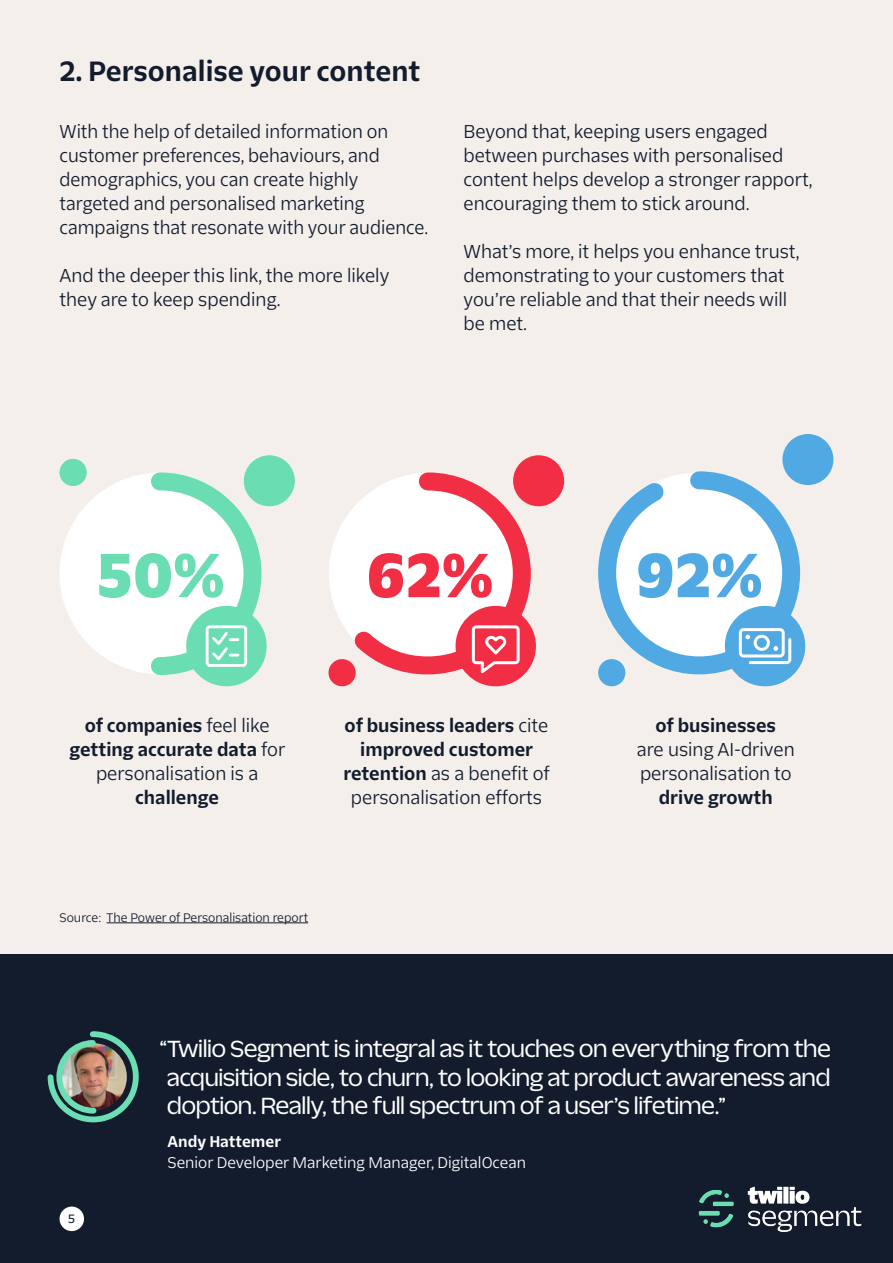
<style>
.page{position:relative;width:893px;height:1263px;background:#f5efec}
.page>*{position:absolute;margin:0;border:0;box-sizing:border-box;transform-origin:0 0}
.t1{font:800 60.15px "Twilio Sans Text";color:#6addb2}
.t2{font:800 60.15px "Twilio Sans Text";color:#f22e45}
.t3{font:800 60.15px "Twilio Sans Text";color:#51a9e3}
.t4{font:700 27px "Twilio Sans Text";color:#121c2d}
.t5{font:500 22.5px/28.5px "Twilio Sans Display";letter-spacing:.035em;color:#fff;text-align:justify}
.t6{font:18px/24px "Twilio Sans Text";color:#121c2d}
.t7{font:700 18px/24px "Twilio Sans Text";color:#121c2d;text-align:center}
.t8{font:15px "Twilio Sans Text";color:#fff}
.t9{font:700 15px "Twilio Sans Text";color:#fff}
.t10{font:12px "Twilio Sans Text";color:#121c2d}
.t11{font:500 11.7px "Twilio Sans Text";color:#121c2d}
.s1{font-weight:400}
</style>
<div class="page">
<div style="left:0;top:954px;width:893px;height:309px;background:#121c2d"></div>
<div style="left:60px;top:472px;width:201px;height:202px;background:#fff;border-radius:50%"></div>
<div style="left:244px;top:455px;width:51px;height:51px;background:#6addb2;border-radius:50%"></div>
<div style="left:513px;top:455px;width:51px;height:51px;background:#f22e45;border-radius:50%"></div>
<div style="left:782px;top:434px;width:51px;height:51px;background:#51a9e3;border-radius:50%"></div>
<div style="left:60px;top:459px;width:27px;height:27px;background:#6addb2;border-radius:50%"></div>
<div style="left:328px;top:659px;width:28px;height:27px;background:#f22e45;border-radius:50%"></div>
<div style="left:598px;top:659px;width:27px;height:27px;background:#51a9e3;border-radius:50%"></div>
<svg style="left:338px;top:463px;width:202px;height:220px"></svg>
<svg style="left:142px;top:463px;width:128px;height:221px"></svg>
<hr style="left:107px;top:922px;width:201px;height:1px;background:#121c2d">
<svg style="left:598px;top:462px;width:208px;height:221px"></svg>
<svg style="left:737px;top:627px;width:56px;height:39px"></svg>
<img style="left:698px;top:1186px;width:163px;height:45px">
<div style="left:60px;top:1206px;width:24px;height:25px;background:#fff;border-radius:50%"></div>
<img style="left:47px;top:1031px;width:92px;height:92px">
<h2 class="t4" style="left:60px;top:53px;width:362px">2. Personalise your content</h2>
<p class="t6" style="left:60px;top:119px;width:370px">With the help of detailed information on customer preferences, behaviours, and demographics, you can create highly targeted and personalised marketing campaigns that resonate with your audience.</p>
<p class="t6" style="left:60px;top:263px;width:331px">And the deeper this link, the more likely they are to keep spending.</p>
<p class="t6" style="left:463px;top:119px;width:351px">Beyond that, keeping users engaged between purchases with personalised content helps develop a stronger rapport, encouraging them to stick around.</p>
<p class="t6" style="left:463px;top:239px;width:337px">What’s more, it helps you enhance trust, demonstrating to your customers that you’re reliable and that their needs will be met.</p>
<h1 class="t1" style="left:97px;top:535px;width:129px">50%</h1>
<h1 class="t2" style="left:366px;top:535px;width:128px">62%</h1>
<h1 class="t3" style="left:636px;top:535px;width:128px">92%</h1>
<p class="t7" style="left:69px;top:713px;width:217px">of companies <span class="s1">feel like </span>getting accurate data <span class="s1">for personalisation is a</span></p>
<p class="t7" style="left:135px;top:785px;width:85px">challenge</p>
<p class="t7" style="left:344px;top:713px;width:208px">of business leaders <span class="s1">cite </span>improved customer retention <span class="s1">as a benefit of personalisation efforts</span></p>
<p class="t10" style="left:60px;top:909px;width:250px">Source: The Power of Personalisation report</p>
<p class="t7" style="left:656px;top:713px;width:122px">of businesses</p>
<p class="t6" style="left:637px;top:737px;width:159px">are using AI-driven personalisation to</p>
<p class="t7" style="left:659px;top:785px;width:116px">drive growth</p>
<p class="t11" style="left:68px;top:1211px;width:8px">5</p>
<p class="t5" style="left:168px;top:1034px;width:664px;text-indent:-7px">“Twilio Segment is integral as it touches on everything from the acquisition side, to churn, to looking at product awareness and doption. Really, the full spectrum of a user’s lifetime.”</p>
<p class="t9" style="left:168px;top:1132px;width:115px">Andy Hattemer</p>
<p class="t8" style="left:168px;top:1153px;width:360px">Senior Developer Marketing Manager, DigitalOcean</p>
</div>
